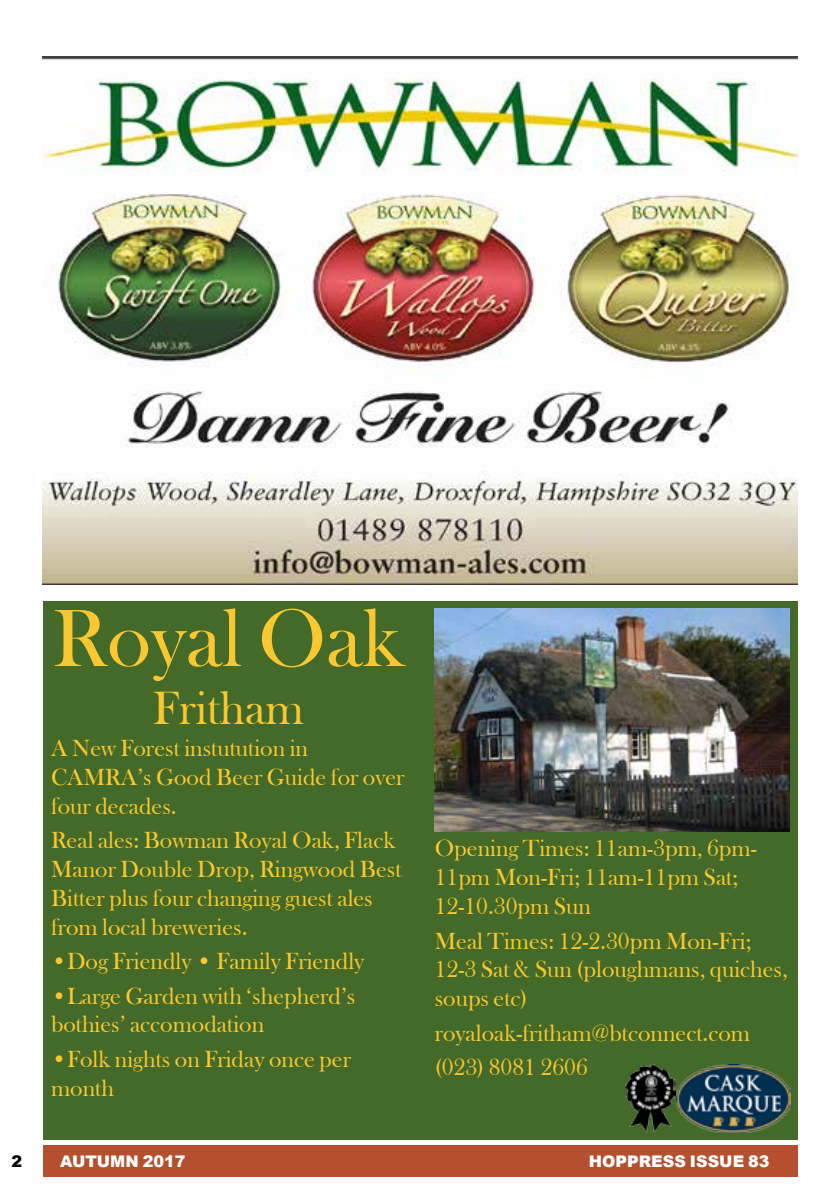
<style>
.page{position:relative;width:840px;height:1191px;background:#fff}
.page>*{position:absolute;margin:0;border:0;box-sizing:border-box;transform-origin:0 0}
.t1{font:84px "Bask Old Face";color:#fbc730}
.t2{font:48px "Bask Old Face";color:#fbc730}
.t3{font:24px/28.8px "Bask Old Face";color:#fbc730}
.t4{font:900 16px "Arial";color:#fff}
.t5{font:900 16px "Arial";color:#000}
</style>
<div class="page">
<div style="left:43px;top:1145px;width:754px;height:31px;background:#b5502f"></div>
<img style="left:43px;top:57px;width:754px;height:527px">
<div style="left:43px;top:601px;width:754px;height:539px;background:#436a28"></div>
<img style="left:434px;top:608px;width:354px;height:223px">
<img style="left:625px;top:1064px;width:165px;height:68px">
<h1 class="t1" style="left:53px;top:592px;width:352px">Royal Oak</h1>
<h2 class="t2" style="left:153px;top:681px;width:152px">Fritham</h2>
<p class="t3" style="left:51px;top:734px;width:355px">A New Forest instutution in<br>CAMRA’s Good Beer Guide for over four decades.</p>
<p class="t3" style="left:51px;top:826px;width:352px">Real ales: Bowman Royal Oak, Flack<br>Manor Double Drop, Ringwood Best<br>Bitter plus four changing guest ales from local breweries.</p>
<p class="t3" style="left:51px;top:947px;width:314px">•Dog Friendly • Family Friendly</p>
<p class="t3" style="left:51px;top:981px;width:305px">•Large Garden with ‘shepherd’s bothies’ accomodation</p>
<p class="t3" style="left:51px;top:1045px;width:301px">•Folk nights on Friday once per month</p>
<p class="t3" style="left:434px;top:834px;width:323px">Opening Times: 11am-3pm, 6pm-<br>11pm Mon-Fri; 11am-11pm Sat;<br>12-10.30pm Sun</p>
<p class="t3" style="left:434px;top:926px;width:354px">Meal Times: 12-2.30pm Mon-Fri;<br>12-3 Sat &amp; Sun (ploughmans, quiches, soups etc)</p>
<p class="t3" style="left:434px;top:1016px;width:317px;line-height:34.4px">royaloak-fritham@btconnect.com (023) 8081 2606</p>
<p class="t5" style="left:11px;top:1149px;width:12px">2</p>
<p class="t4" style="left:60px;top:1149px;width:127px">AUTUMN 2017</p>
<p class="t4" style="left:588px;top:1149px;width:182px">HOPPRESS ISSUE 83</p>
</div>
